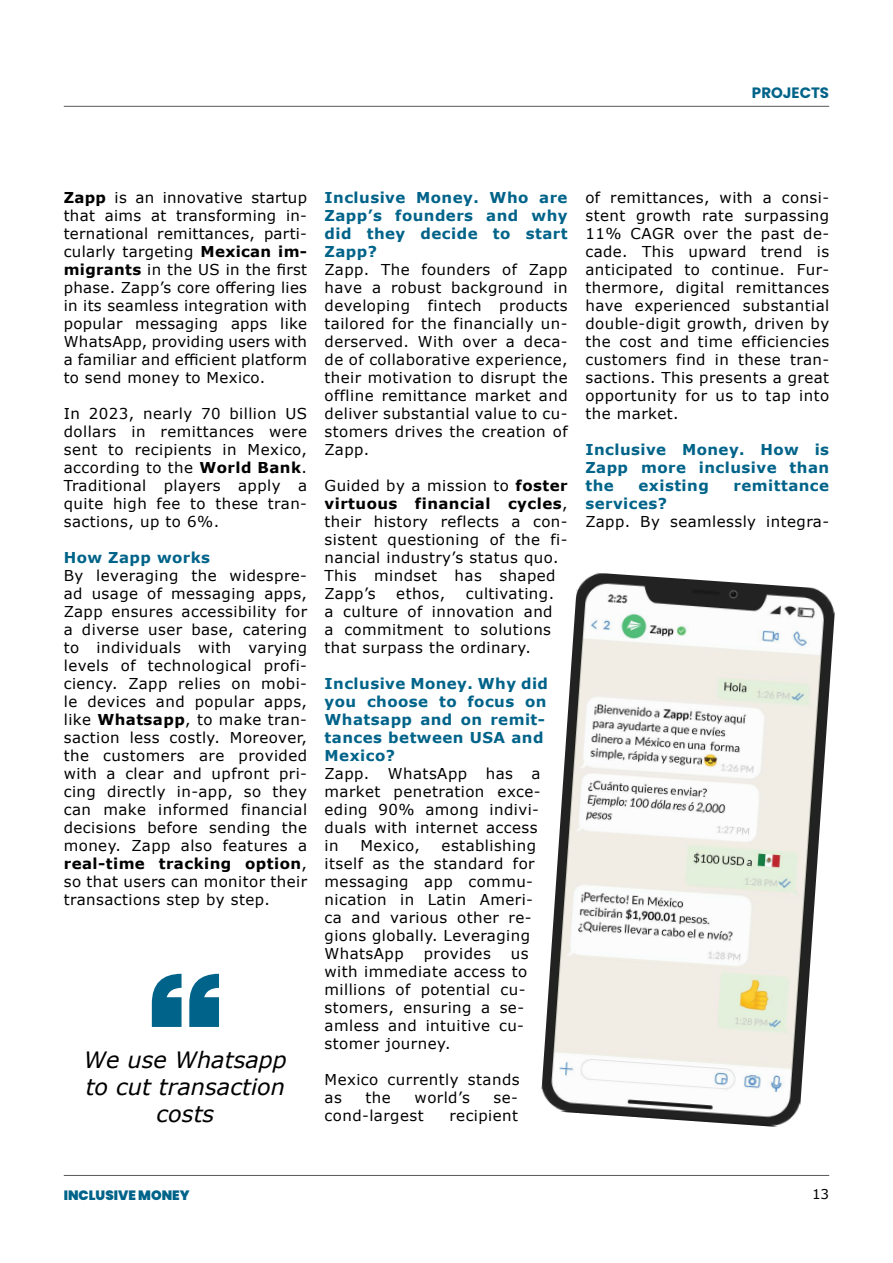
<style>
.page{position:relative;width:893px;height:1263px;background:#fff}
.page>*{position:absolute;margin:0;border:0;box-sizing:border-box;transform-origin:0 0}
.t1{font:italic 22.5px/27px "Verdana";color:#000;text-align:center}
.t2{font:15px/18px "Verdana";letter-spacing:.03em;color:#000}
.t3{font:700 15px/18px "Verdana";letter-spacing:.03em;color:#006389;text-align:justify}
.t4{font:700 15px "Poppins";color:#006389}
.t5{font:900 13.5px "Poppins";color:#006389}
.t6{font:13.5px "Verdana";color:#000}
.s1{font-weight:700}
</style>
<div class="page">
<hr style="left:64px;top:106px;width:765px;height:1px;background:#58595b">
<hr style="left:64px;top:1175px;width:765px;height:1px;background:#58595b">
<img style="left:541px;top:572px;width:294px;height:555px">
<svg style="left:152px;top:974px;width:67px;height:53px"></svg>
<p class="t4" style="left:752px;top:84px;width:50px">PROJECTS</p>
<p class="t2" style="left:64px;top:188px;width:245px;text-align:justify"><span class="s1">Zapp</span> is an innovative startup that aims at transforming in&shy;ternational remittances, parti&shy;cularly targeting <span class="s1">Mexican im&shy;migrants</span> in the US in the first phase. Zapp’s core offering lies in its seamless integration with popular messaging apps like WhatsApp, providing users with a familiar and efficient platform to send money to Mexico.</p>
<p class="t2" style="left:64px;top:404px;width:245px;text-align:justify">In 2023, nearly 70 billion US dollars in remittances were sent to recipients in Mexico, according to the <span class="s1">World Bank</span>.<br>Traditional players apply a quite high fee to these tran&shy;sactions, up to 6%.</p>
<p class="t3" style="left:64px;top:548px;width:148px">How Zapp works</p>
<p class="t2" style="left:64px;top:566px;width:245px;text-align:justify">By leveraging the widespre&shy;ad usage of messaging apps, Zapp ensures accessibility for a diverse user base, catering to individuals with varying levels of technological profi&shy;ciency. Zapp relies on mobi&shy;le devices and popular apps, like <span class="s1">Whatsapp</span>, to make tran&shy;saction less costly. Moreover, the customers are provided with a clear and upfront pri&shy;cing directly in-app, so they can make informed financial decisions before sending the money. Zapp also features a <span class="s1">real-time tracking option</span>, so that users can monitor their transactions step by step.</p>
<h1 class="t1" style="left:84px;top:1046px;width:205px">We use Whatsapp to cut transaction costs</h1>
<p class="t3" style="left:325px;top:188px;width:245px">Inclusive Money. Who are Zapp’s founders and why did they decide to start Zapp?</p>
<p class="t2" style="left:325px;top:260px;width:245px;text-align:justify">Zapp. The founders of Zapp have a robust background in developing fintech products tailored for the financially un&shy;derserved. With over a deca&shy;de of collaborative experience, their motivation to disrupt the offline remittance market and deliver substantial value to cu&shy;stomers drives the creation of Zapp.</p>
<p class="t2" style="left:325px;top:476px;width:245px">Guided by a mission to <span class="s1">foster virtuous financial cycles</span>, their history reflects a con&shy;sistent questioning of the fi&shy;nancial industry’s status quo.<br>This mindset has shaped<br>Zapp’s</p>
<p class="t2" style="left:325px;top:584px;width:231px;text-indent:141px">cultivating. a culture of innovation and a commitment to solutions that surpass the ordinary.</p>
<p class="t3" style="left:325px;top:674px;width:225px;text-align:left">Inclusive Money. Why did you choose to focus on<br>Whatsapp and on remit&shy;tances between USA and<br>Mexico?</p>
<p class="t2" style="left:325px;top:764px;width:218px">Zapp. WhatsApp has a market penetration exce&shy;eding 90% among indivi&shy;duals with internet access in</p>
<p class="t2" style="left:396px;top:584px;width:50px">ethos,</p>
<p class="t2" style="left:325px;top:836px;width:213px;text-indent:117px">establishing itself as the standard for messaging app commu&shy;nication in Latin Ameri&shy;ca and various other re&shy;gions globally. Leveraging<br>WhatsApp</p>
<p class="t2" style="left:360px;top:836px;width:61px">Mexico,</p>
<p class="t2" style="left:424px;top:944px;width:68px">provides</p>
<p class="t2" style="left:325px;top:944px;width:206px;text-indent:186px">us with immediate access to millions of potential cu&shy;stomers, ensuring a se&shy;amless and intuitive cu&shy;stomer journey.</p>
<p class="t2" style="left:325px;top:1070px;width:197px">Mexico currently stands as</p>
<p class="t2" style="left:366px;top:1088px;width:27px">the</p>
<p class="t2" style="left:415px;top:1088px;width:57px">world’s</p>
<p class="t2" style="left:494px;top:1088px;width:26px">se-</p>
<p class="t2" style="left:325px;top:1106px;width:101px">cond-largest</p>
<p class="t2" style="left:449px;top:1106px;width:70px">recipient</p>
<p class="t2" style="left:585px;top:188px;width:245px;text-align:justify">of remittances, with a consi&shy;stent growth rate surpassing 11% CAGR over the past de&shy;cade. This upward trend is anticipated to continue. Fur&shy;thermore, digital remittances have experienced substantial double-digit growth, driven by the cost and time efficiencies customers find in these tran&shy;sactions. This presents a great opportunity for us to tap into the market.</p>
<p class="t3" style="left:585px;top:440px;width:245px">Inclusive Money. How is Zapp more inclusive than the</p>
<p class="t3" style="left:638px;top:476px;width:72px">existing</p>
<p class="t3" style="left:734px;top:476px;width:97px">remittance</p>
<p class="t3" style="left:585px;top:494px;width:83px">services?</p>
<p class="t2" style="left:585px;top:512px;width:245px">Zapp. By seamlessly integra-</p>
<p class="t5" style="left:64px;top:1187px;width:127px">INCLUSIVE MONEY</p>
<p class="t6" style="left:812px;top:1185px;width:19px">13</p>
</div>
